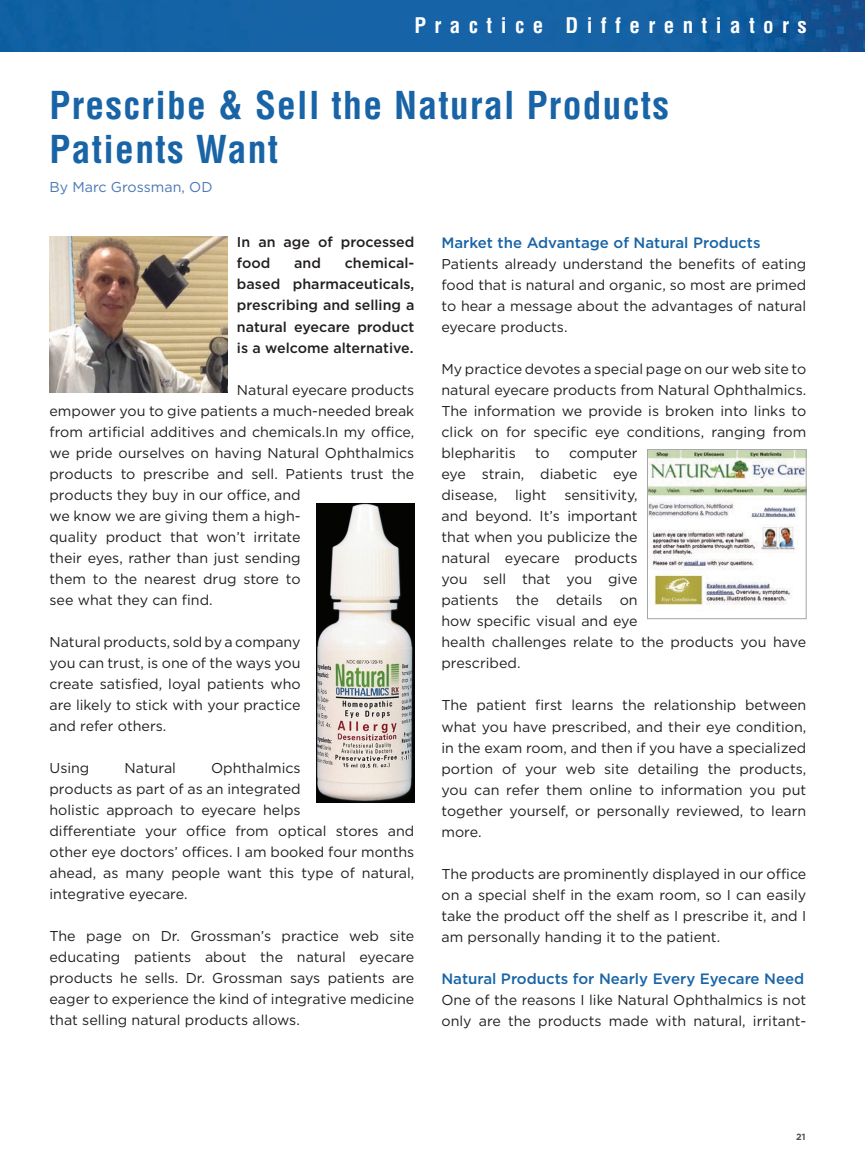
<style>
.page{position:relative;width:865px;height:1162px;background:#fff}
.page>*{position:absolute;margin:0;border:0;box-sizing:border-box;transform-origin:0 0}
.t1{font:700 condensed 37.5px/43.5px "Helvetica";letter-spacing:.035em;color:#1864a6}
.t2{font:700 condensed 21px "Helvetica";letter-spacing:.4em;color:#fff}
.t3{font:500 15px "Gotham";color:#1864a6}
.t4{font:14.25px/21px "Gotham";color:#231f20;text-align:justify}
.t5{font:500 14.25px/21px "Gotham";color:#231f20}
.t6{font:14.25px "Gotham";color:#4b77b3}
.t7{font:700 9px "Gotham";color:#535355}
</style>
<div class="page">
<img style="left:317px;top:503px;width:97px;height:299px">
<img style="left:649px;top:451px;width:154px;height:155px">
<div style="left:647px;top:449px;width:158px;height:169px;border:1px solid #a4a5a9"></div>
<img style="left:50px;top:237px;width:177px;height:155px">
<img style="left:0;top:0;width:864px;height:51px">
<h2 class="t2" style="left:414px;top:12px;width:394px">Practice Differentiators</h2>
<h1 class="t1" style="left:49px;top:84px;width:621px">Prescribe &amp; Sell the Natural Products<br>Patients Want</h1>
<p class="t6" style="left:49px;top:177px;width:164px">By Marc Grossman, OD</p>
<p class="t5" style="left:237px;top:232px;width:179px">In an age of processed food</p>
<p class="t5" style="left:237px;top:253px;width:179px;text-align:justify;text-indent:108px">chemical&shy;based pharmaceuticals, prescribing and selling a natural eyecare product is a welcome alternative.</p>
<p class="t4" style="left:49px;top:378px;width:366px;text-align:left;text-indent:187px">Natural eyecare products empower you to give patients a much-needed break from artificial additives and chemicals.In my office, we pride ourselves on having Natural Ophthalmics products to prescribe and sell. Patients trust the products they buy in our office, and<br>we know we are giving them a high-<br>quality product that won’t irritate<br>their eyes, rather than just sending<br>them to the nearest drug store to<br>see what they can find.</p>
<p class="t4" style="left:49px;top:630px;width:252px">Natural products, sold by a company you can trust, is one of the ways you create satisfied, loyal patients who are likely to stick with your practice and refer others.</p>
<p class="t4" style="left:49px;top:756px;width:41px">Using</p>
<p class="t4" style="left:124px;top:756px;width:53px">Natural</p>
<p class="t5" style="left:294px;top:253px;width:28px">and</p>
<p class="t4" style="left:49px;top:756px;width:366px;text-align:left;text-indent:161px">Ophthalmics<br>products as part of as an integrated<br>holistic approach to eyecare helps<br>differentiate your office from optical stores and other eye doctors’ offices. I am booked four months ahead, as many people want this type of natural, integrative eyecare.</p>
<p class="t4" style="left:49px;top:924px;width:366px">The page on Dr. Grossman’s practice web site educating patients about the natural eyecare products he sells. Dr. Grossman says patients are eager to experience the kind of integrative medicine that selling natural products allows.</p>
<p class="t3" style="left:441px;top:233px;width:320px">Market the Advantage of Natural Products</p>
<p class="t4" style="left:441px;top:253px;width:366px">Patients already understand the benefits of eating food that is natural and organic, so most are primed to hear a message about the advantages of natural eyecare products.</p>
<p class="t4" style="left:441px;top:358px;width:366px">My practice devotes a special page on our web site to natural eyecare products from Natural Ophthalmics.<br>The information we provide is broken into links to click on for specific eye conditions, ranging from blepharitis</p>
<p class="t4" style="left:441px;top:442px;width:366px;text-align:left;text-indent:127px">computer<br>eye strain, diabetic eye<br>disease, light sensitivity,<br>and beyond. It’s important<br>that when you publicize the<br>natural eyecare products<br>you sell that you give<br>patients the details on<br>how specific visual and eye<br>health challenges relate to the products you have prescribed.</p>
<p class="t4" style="left:441px;top:694px;width:366px">The patient first learns the relationship between what you have prescribed, and their eye condition, in the exam room, and then if you have a specialized portion of your web site detailing the products, you can refer them online to information you put together yourself, or personally reviewed, to learn more.</p>
<p class="t4" style="left:441px;top:862px;width:366px">The products are prominently displayed in our office on a special shelf in the exam room, so I can easily take the product off the shelf as I prescribe it, and I am personally handing it to the patient.</p>
<p class="t3" style="left:441px;top:968px;width:364px">Natural Products for Nearly Every Eyecare Need</p>
<p class="t4" style="left:441px;top:988px;width:366px">One of the reasons I like Natural Ophthalmics is not only are the products made with natural, irritant-</p>
<p class="t4" style="left:534px;top:442px;width:16px">to</p>
<p class="t7" style="left:795px;top:1130px;width:11px">21</p>
</div>
